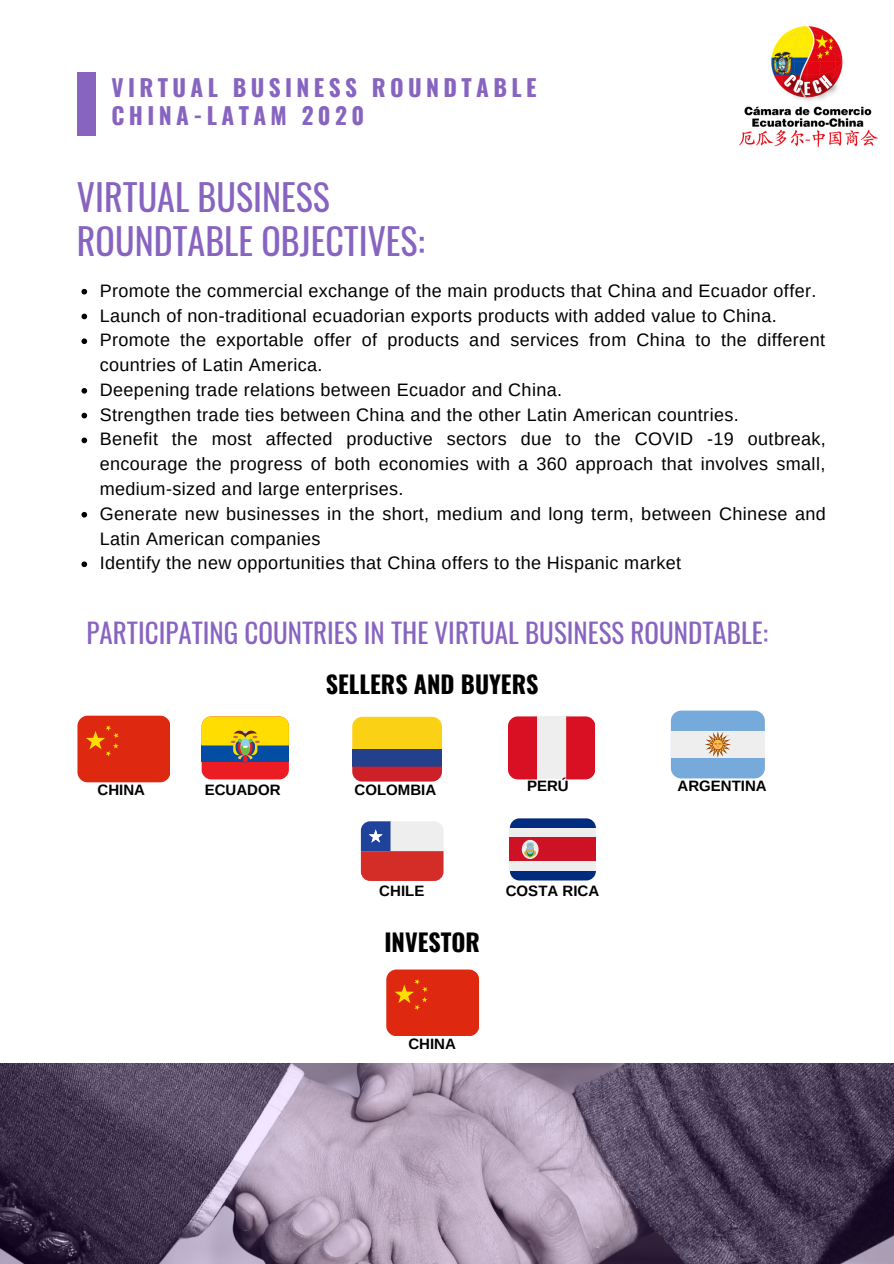
<style>
.page{position:relative;width:894px;height:1264px;background:#fff}
.page>*{position:absolute;margin:0;border:0;box-sizing:border-box;transform-origin:0 0}
.t1{font:36px/44px "Oswald";color:#8864c1}
.t2{font:27px "Oswald";color:#8864c1}
.t3{font:700 24px "Oswald";color:#000}
.t4{font:700 23.25px/28.2px "Oswald";letter-spacing:.19em;color:#8864c1}
.t5{font:18px/24.8px "Arimo";letter-spacing:.02em;color:#000}
.t6{font:700 15px "Arimo";color:#000}
</style>
<div class="page">
<svg style="left:81px;top:289px;width:6px;height:5px"></svg>
<svg style="left:81px;top:314px;width:6px;height:5px"></svg>
<svg style="left:81px;top:338px;width:6px;height:6px"></svg>
<svg style="left:81px;top:388px;width:6px;height:5px"></svg>
<svg style="left:81px;top:413px;width:6px;height:5px"></svg>
<svg style="left:81px;top:437px;width:6px;height:6px"></svg>
<svg style="left:81px;top:512px;width:6px;height:5px"></svg>
<svg style="left:81px;top:561px;width:6px;height:6px"></svg>
<div style="left:77px;top:72px;width:18px;height:63px;background:#8864c1"></div>
<img style="left:0;top:1063px;width:893px;height:200px">
<div style="left:201px;top:716px;width:87px;height:63px;background:#ed1c23;border-radius:10px"></div>
<svg style="left:201px;top:716px;width:87px;height:46px;background:#a9a73e"></svg>
<div style="left:77px;top:715px;width:93px;height:67px;background:#de2910;border-radius:10px"></div>
<svg style="left:86px;top:725px;width:33px;height:31px"></svg>
<div style="left:352px;top:716px;width:90px;height:33px;background:#fbd116"></div>
<div style="left:352px;top:749px;width:90px;height:17px;background:#22408c"></div>
<svg style="left:352px;top:766px;width:90px;height:15px"></svg>
<div style="left:508px;top:716px;width:29px;height:63px;background:#d91023"></div>
<div style="left:537px;top:716px;width:29px;height:63px;background:#eee"></div>
<div style="left:566px;top:716px;width:28px;height:63px;background:#d91023"></div>
<div style="left:670px;top:710px;width:94px;height:68px;background:#75aadb;border-radius:10px"></div>
<div style="left:670px;top:731px;width:94px;height:26px;background:#eee"></div>
<svg style="left:705px;top:731px;width:25px;height:26px"></svg>
<svg style="left:361px;top:821px;width:82px;height:60px;background:#c0747f"></svg>
<div style="left:509px;top:818px;width:86px;height:62px;background:#002b7f;border-radius:10px"></div>
<div style="left:509px;top:828px;width:86px;height:43px;background:#eee"></div>
<div style="left:509px;top:837px;width:86px;height:24px;background:#ce1225"></div>
<svg style="left:521px;top:839px;width:17px;height:20px"></svg>
<img style="left:739px;top:26px;width:139px;height:122px">
<div style="left:386px;top:969px;width:92px;height:66px;background:#de2910;border-radius:10px"></div>
<svg style="left:395px;top:979px;width:32px;height:31px"></svg>
<p class="t4" style="left:111px;top:72px;width:426px">VIRTUAL BUSINESS ROUNDTABLE<br>CHINA-LATAM 2020</p>
<h1 class="t1" style="left:77px;top:173px;width:349px">VIRTUAL BUSINESS<br>ROUNDTABLE OBJECTIVES:</h1>
<p class="t5" style="left:100px;top:278px;width:727px">Promote the commercial exchange of the main products that China and Ecuador offer.<br>Launch of non-traditional ecuadorian exports products with added value to China.<br>Promote the exportable offer of products and services from China to the different countries of Latin America.<br>Deepening trade relations between Ecuador and China.<br>Strengthen trade ties between China and the other Latin American countries.<br>Benefit the most affected productive sectors due to the COVID -19 outbreak, encourage the progress of both economies with a 360 approach that involves small, medium-sized and large enterprises.<br>Generate new businesses in the short, medium and long term, between Chinese and Latin American companies<br>Identify the new opportunities that China offers to the Hispanic market</p>
<h2 class="t2" style="left:87px;top:612px;width:682px">PARTICIPATING COUNTRIES IN THE VIRTUAL BUSINESS ROUNDTABLE:</h2>
<p class="t6" style="left:97px;top:781px;width:49px">CHINA</p>
<p class="t6" style="left:205px;top:781px;width:77px">ECUADOR</p>
<h3 class="t3" style="left:326px;top:665px;width:214px">SELLERS AND BUYERS</h3>
<p class="t6" style="left:354px;top:781px;width:83px">COLOMBIA</p>
<p class="t6" style="left:527px;top:777px;width:43px">PERÚ</p>
<p class="t6" style="left:677px;top:777px;width:91px">ARGENTINA</p>
<p class="t6" style="left:379px;top:882px;width:47px">CHILE</p>
<p class="t6" style="left:505px;top:882px;width:95px">COSTA RICA</p>
<h3 class="t3" style="left:384px;top:922px;width:97px">INVESTOR</h3>
<p class="t6" style="left:408px;top:1035px;width:49px">CHINA</p>
</div>
